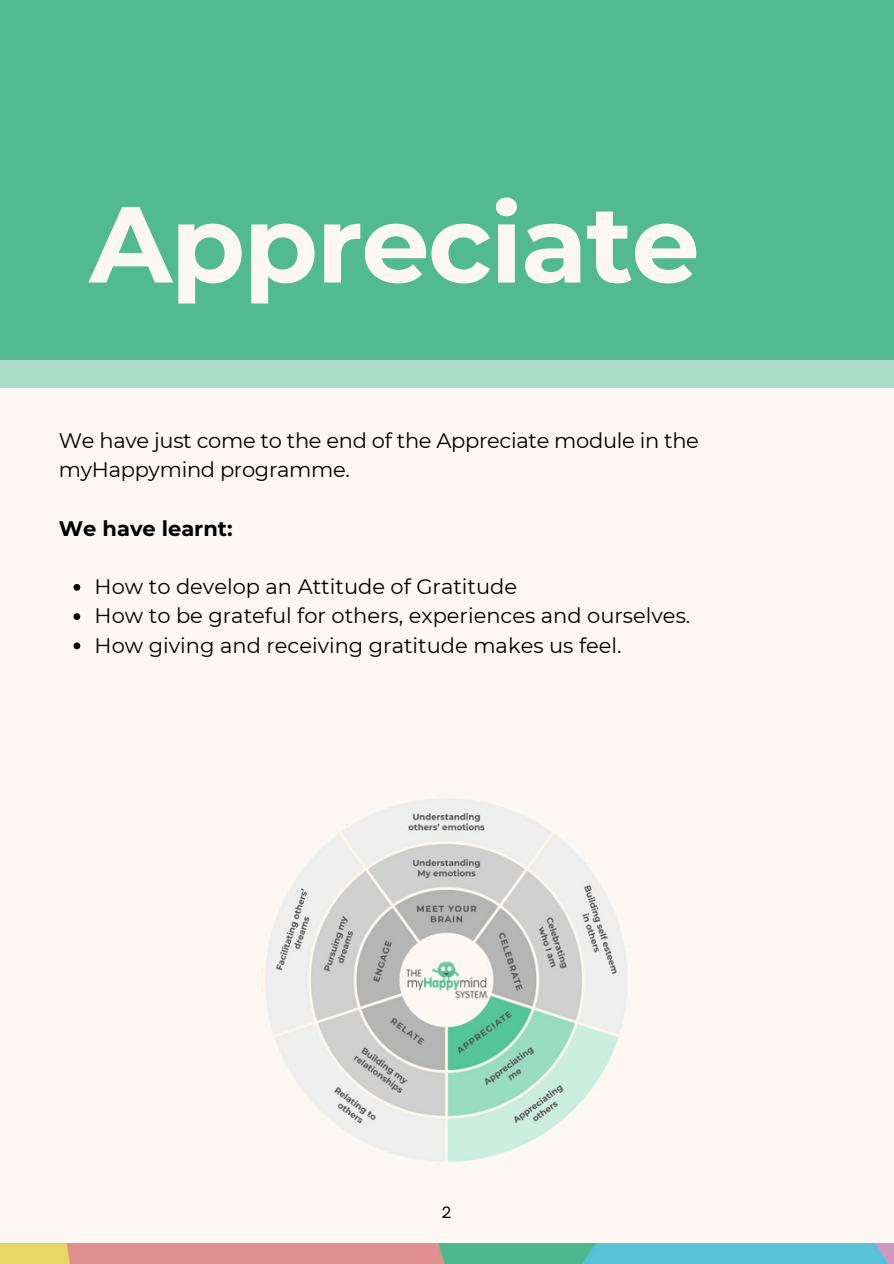
<style>
.page{position:relative;width:894px;height:1264px;background:#fff}
.page>*{position:absolute;margin:0;border:0;box-sizing:border-box;transform-origin:0 0}
.t1{font:700 108px "Montserrat";letter-spacing:-.015em;color:#fcf7f1}
.t2{font:21px/29.2px "Montserrat";color:#000}
.t3{font:700 21px "Montserrat";color:#000}
.t4{font:15px "Open Sauce One";color:#000}
</style>
<div class="page">
<div style="left:0;top:0;width:893px;height:1263px;background:#fcf7f2"></div>
<img style="left:0;top:1243px;width:893px;height:20px">
<img style="left:262px;top:795px;width:369px;height:370px">
<div style="left:0;top:0;width:893px;height:361px;background:#51ba91"></div>
<div style="left:0;top:361px;width:893px;height:27px;background:#a9ddca"></div>
<svg style="left:73px;top:584px;width:7px;height:6px"></svg>
<svg style="left:73px;top:613px;width:7px;height:7px"></svg>
<svg style="left:73px;top:642px;width:7px;height:7px"></svg>
<p class="t1" style="left:89px;top:178px;width:611px">Appreciate</p>
<p class="t1" style="left:89px;top:178px;width:539px">Celebrate</p>
<p class="t2" style="left:59px;top:425px;width:641px">We have just come to the end of the Appreciate module in the myHappymind programme.</p>
<p class="t3" style="left:59px;top:515px;width:175px">We have learnt:</p>
<h2 class="t2" style="left:95px;top:572px;width:424px">How to develop an Attitude of Gratitude</h2>
<p class="t2" style="left:95px;top:601px;width:597px">How to be grateful for others, experiences and ourselves.</p>
<p class="t2" style="left:95px;top:630px;width:528px">How giving and receiving gratitude makes us feel.</p>
<p class="t4" style="left:442px;top:1203px;width:11px">2</p>
</div>
